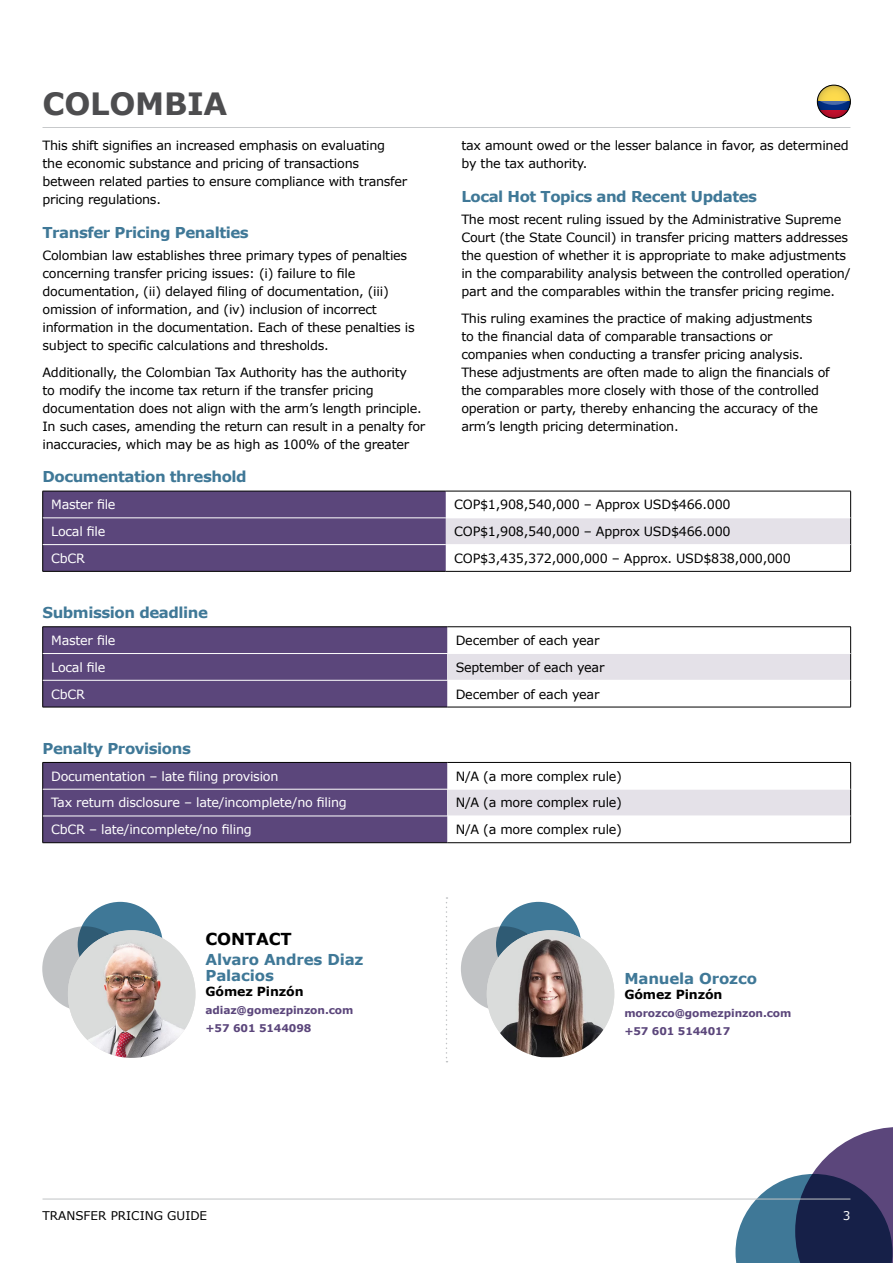
<style>
.page{position:relative;width:893px;height:1263px;background:#fff}
.page>*{position:absolute;margin:0;border:0;box-sizing:border-box;transform-origin:0 0}
.t1{font:700 30.75px "Verdana";letter-spacing:-.01em;color:#4d4d4f}
.Contact_Subheading{font:700 16.5px "Verdana";letter-spacing:-.01em;color:#000}
.Text_Heading_-_Before_tables{font:700 15px "Verdana";letter-spacing:-.03em;color:#3f7897}
.Text_Heading{font:700 15px "Verdana";letter-spacing:-.03em;color:#3f7897}
.Contact_Name{font:700 15px/16.4px "Verdana";letter-spacing:-.01em;color:#3f7897}
.Body_Text{font:12.75px/18px "Verdana";letter-spacing:-.02em;color:#000}
.Body_Text_-_White{font:12.75px "Verdana";letter-spacing:-.02em;color:#fff}
.Contact_Company{font:700 12.6px "Verdana";letter-spacing:-.01em;color:#000}
.t2{font:12px "Verdana";color:#000}
.t3{font:12px "Verdana";color:#fff}
.Contact_Details{font:700 10.65px "Verdana";letter-spacing:-.01em;color:#5b467b}
</style>
<div class="page">
<svg style="left:735px;top:1127px;width:158px;height:136px"></svg>
<hr style="left:43px;top:127px;width:807px;height:1px;background:#c1c3c5">
<hr style="left:43px;top:1199px;width:807px;height:1px;background:#c1c3c5">
<div style="left:446px;top:518px;width:405px;height:27px;background:#e4e1e8"></div>
<hr style="left:446px;top:491px;width:405px;height:1px;background:#000">
<div style="left:42px;top:491px;width:404px;height:80px;background:#5b467b"></div>
<svg style="left:850px;top:491px;width:1px;height:80px"></svg>
<hr style="left:43px;top:571px;width:403px;height:1px;background:#000">
<hr style="left:446px;top:571px;width:405px;height:1px;background:#000">
<hr style="left:43px;top:518px;width:403px;height:1px;background:#fff">
<hr style="left:446px;top:518px;width:404px;height:1px;background:#fff">
<hr style="left:43px;top:544px;width:403px;height:1px;background:#fff">
<hr style="left:446px;top:544px;width:404px;height:1px;background:#fff">
<div style="left:447px;top:653px;width:404px;height:27px;background:#e4e1e8"></div>
<hr style="left:43px;top:626px;width:404px;height:1px;background:#000">
<hr style="left:447px;top:626px;width:404px;height:1px;background:#000">
<div style="left:42px;top:627px;width:405px;height:80px;background:#5b467b"></div>
<svg style="left:850px;top:627px;width:1px;height:80px"></svg>
<hr style="left:43px;top:707px;width:404px;height:1px;background:#000">
<hr style="left:447px;top:707px;width:404px;height:1px;background:#000">
<hr style="left:43px;top:653px;width:404px;height:1px;background:#fff">
<hr style="left:447px;top:653px;width:403px;height:1px;background:#fff">
<hr style="left:43px;top:680px;width:404px;height:1px;background:#fff">
<div style="left:447px;top:789px;width:404px;height:27px;background:#e4e1e8"></div>
<hr style="left:447px;top:762px;width:404px;height:1px;background:#000">
<div style="left:42px;top:762px;width:405px;height:81px;background:#5b467b"></div>
<svg style="left:850px;top:763px;width:1px;height:79px"></svg>
<hr style="left:43px;top:842px;width:404px;height:1px;background:#000">
<hr style="left:447px;top:842px;width:404px;height:1px;background:#000">
<hr style="left:43px;top:789px;width:404px;height:1px;background:#fff">
<hr style="left:447px;top:789px;width:403px;height:1px;background:#fff">
<hr style="left:43px;top:816px;width:404px;height:1px;background:#fff">
<svg style="left:817px;top:85px;width:33px;height:33px"></svg>
<div style="left:817px;top:85px;width:33px;height:33px;border:1px solid #000;border-radius:50%"></div>
<svg style="left:446px;top:897px;width:1px;height:165px"></svg>
<div style="left:42px;top:926px;width:85px;height:85px;background:#c1c3c5;border-radius:50%"></div>
<div style="left:461px;top:926px;width:85px;height:85px;background:#c1c3c5;border-radius:50%"></div>
<svg style="left:78px;top:902px;width:85px;height:85px;background:#3d7290"></svg>
<div style="left:496px;top:902px;width:85px;height:85px;background:#3f7897;border-radius:50%"></div>
<img style="left:68px;top:930px;width:127px;height:128px;border-radius:64px">
<img style="left:487px;top:930px;width:127px;height:127px">
<h1 class="t1" style="left:43px;top:84px;width:183px">Co lom bia</h1>
<p class="Body_Text" style="left:43px;top:136px;width:366px">This shift signifies an increased emphasis on evaluating the economic substance and pricing of transactions between related parties to ensure compliance with transfer pricing regulations.</p>
<p class="Text_Heading" style="left:43px;top:223px;width:208px">Transfer Pricing Penalties</p>
<p class="Body_Text" style="left:43px;top:246px;width:374px">Colombian law establishes three primary types of penalties concerning transfer pricing issues: (i) failure to file documentation, (ii) delayed filing of documentation, (iii) omission of information, and (iv) inclusion of incorrect information in the documentation. Each of these penalties is subject to specific calculations and thresholds.</p>
<p class="Body_Text" style="left:43px;top:363px;width:384px">Additionally, the Colombian Tax Authority has the authority<br>to modify the income tax return if the transfer pricing documentation does not align with the arm’s length principle.<br>In such cases, amending the return can result in a penalty for inaccuracies, which may be as high as 100% of the greater</p>
<p class="Body_Text" style="left:461px;top:136px;width:389px">tax amount owed or the lesser balance in favor, as determined by the tax authority.</p>
<p class="Text_Heading" style="left:461px;top:187px;width:297px">Local Hot Topics and Recent Updates</p>
<p class="Body_Text" style="left:461px;top:210px;width:391px">The most recent ruling issued by the Administrative Supreme Court (the State Council) in transfer pricing matters addresses the question of whether it is appropriate to make adjustments in the comparability analysis between the controlled operation/ part and the comparables within the transfer pricing regime.</p>
<p class="Body_Text" style="left:461px;top:309px;width:370px">This ruling examines the practice of making adjustments<br>to the financial data of comparable transactions or companies when conducting a transfer pricing analysis.<br>These adjustments are often made to align the financials of the comparables more closely with those of the controlled operation or party, thereby enhancing the accuracy of the arm’s length pricing determination.</p>
<p class="Text_Heading_-_Before_tables" style="left:43px;top:467px;width:206px">Documentation threshold</p>
<p class="Body_Text_-_White" style="left:51px;top:496px;width:66px">Master file</p>
<p class="Body_Text" style="left:454px;top:496px;width:278px">COP$1,908,540,000 – Approx USD$466.000</p>
<p class="Body_Text_-_White" style="left:51px;top:523px;width:56px">Local file</p>
<p class="Body_Text" style="left:454px;top:522px;width:278px">COP$1,908,540,000 – Approx USD$466.000</p>
<p class="Body_Text_-_White" style="left:51px;top:549px;width:35px">CbCR</p>
<p class="Body_Text" style="left:454px;top:549px;width:338px">COP$3,435,372,000,000 – Approx. USD$838,000,000</p>
<p class="Text_Heading_-_Before_tables" style="left:43px;top:603px;width:167px">Submission deadline</p>
<p class="Body_Text_-_White" style="left:51px;top:632px;width:66px">Master file</p>
<p class="Body_Text" style="left:456px;top:631px;width:145px">December of each year</p>
<p class="Body_Text_-_White" style="left:51px;top:658px;width:56px">Local file</p>
<p class="Body_Text" style="left:456px;top:658px;width:150px">September of each year</p>
<p class="Body_Text_-_White" style="left:51px;top:685px;width:35px">CbCR</p>
<p class="Body_Text" style="left:456px;top:685px;width:145px">December of each year</p>
<p class="Text_Heading_-_Before_tables" style="left:43px;top:738px;width:150px">Penalty Provisions</p>
<p class="Body_Text_-_White" style="left:51px;top:767px;width:229px">Documentation – late filing provision</p>
<p class="Body_Text" style="left:456px;top:767px;width:168px">N/A (a more complex rule)</p>
<p class="Body_Text_-_White" style="left:51px;top:794px;width:297px">Tax return disclosure – late/incomplete/no filing</p>
<p class="Body_Text" style="left:456px;top:794px;width:168px">N/A (a more complex rule)</p>
<p class="Body_Text_-_White" style="left:51px;top:821px;width:202px">CbCR – late/incomplete/no filing</p>
<p class="Body_Text" style="left:456px;top:820px;width:168px">N/A (a more complex rule)</p>
<p class="Contact_Subheading" style="left:206px;top:929px;width:88px">CONTACT</p>
<p class="Contact_Name" style="left:206px;top:951px;width:159px">Alvaro Andres Diaz<br>Palacios</p>
<p class="Contact_Company" style="left:206px;top:983px;width:100px">Gómez Pinzón</p>
<p class="Contact_Details" style="left:206px;top:1003px;width:149px">adiaz@gomezpinzon.com</p>
<p class="Contact_Details" style="left:206px;top:1021px;width:107px">+57 601 5144098</p>
<p class="Contact_Name" style="left:624px;top:970px;width:134px">Manuela Orozco</p>
<p class="Contact_Company" style="left:624px;top:986px;width:100px">Gómez Pinzón</p>
<p class="Contact_Details" style="left:624px;top:1006px;width:169px">morozco@gomezpinzon.com</p>
<p class="Contact_Details" style="left:624px;top:1024px;width:107px">+57 601 5144017</p>
<p class="t2" style="left:43px;top:1208px;width:166px">TRANSFER PRICING GUIDE</p>
<p class="t3" style="left:843px;top:1208px;width:9px">3</p>
</div>
